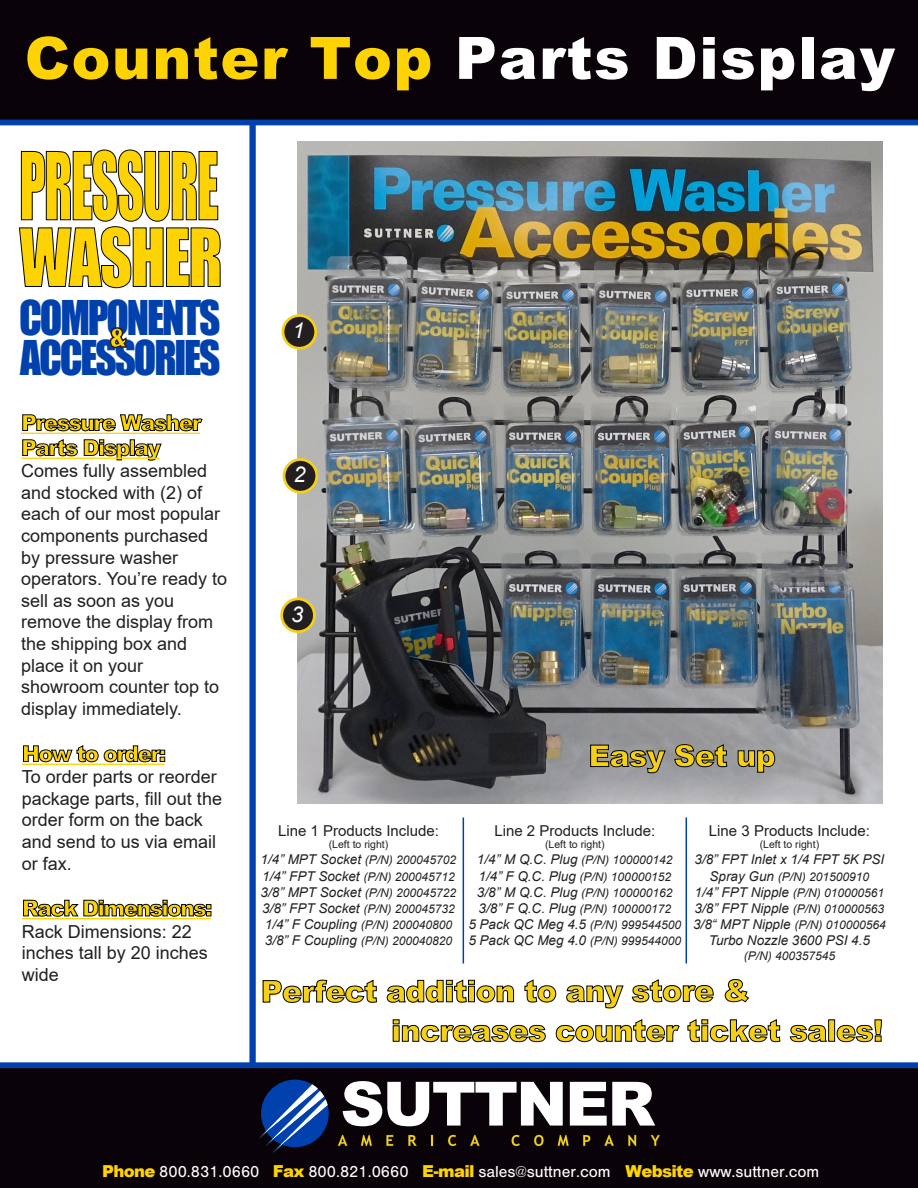
<style>
.page{position:relative;width:918px;height:1188px;background:#fff}
.page>*{position:absolute;margin:0;border:0;box-sizing:border-box;transform-origin:0 0}
.t1{font:86.4px "Impact";letter-spacing:-.03em;color:#fed304;scale:.61 1}
.t2{font:74.1px "Impact";letter-spacing:-.03em;color:#fed304;scale:.86 1}
.t3{font:900 58.5px "Arial";letter-spacing:.03em;color:#fff}
.t4{font:43.95px/39.5px "Impact";letter-spacing:-.055em;color:#0041ad;scale:.94 1}
.t5{font:900 30px "Arial";letter-spacing:-.02em;color:#f6d017}
.t6{font:28.2px "Impact";color:#fed304}
.t7{font:900 22.05px/25px "Arial";letter-spacing:-.065em;color:#fed304}
.t8{font:900 21.9px "Arial";letter-spacing:-.065em;color:#fed304}
.t9{font:italic 21.75px "Arial";color:#fff}
.t10{font:18px/21.6px "Arial";color:#231f20}
.t11{font:16.5px "Nimbus San";color:#fff}
.t12{font:15px "Arial";color:#231f20}
.t13{font:italic 13.5px "Arial";color:#231f20}
.t14{font:italic 12px/16.2px "Arial";color:#231f20;text-align:center}
.t15{font:10.5px "Arial";color:#231f20}
.s1{color:#fed304}
.s2{font-size:13.5px}
.s3{font-family:"Arial";font-weight:900;color:#fed304}
</style>
<div class="page">
<img style="left:297px;top:142px;width:586px;height:661px">
<svg style="left:263px;top:980px;width:114px;height:23px"></svg>
<svg style="left:387px;top:980px;width:127px;height:23px"></svg>
<svg style="left:525px;top:980px;width:31px;height:22px"></svg>
<svg style="left:566px;top:985px;width:57px;height:23px"></svg>
<svg style="left:632px;top:979px;width:82px;height:23px"></svg>
<svg style="left:725px;top:979px;width:24px;height:23px"></svg>
<div style="left:250px;top:0;width:5px;height:1188px;background:#0041ad"></div>
<div style="left:1px;top:0;width:917px;height:121px;background:#090208"></div>
<svg style="left:22px;top:414px;width:180px;height:17px"></svg>
<hr style="left:21px;top:433px;width:179px;height:1px;background:#fed304">
<svg style="left:22px;top:439px;width:56px;height:17px"></svg>
<svg style="left:84px;top:439px;width:77px;height:22px"></svg>
<hr style="left:21px;top:458px;width:138px;height:1px;background:#fed304">
<div style="left:0;top:1067px;width:918px;height:121px;background:#090208"></div>
<svg style="left:23px;top:745px;width:142px;height:17px"></svg>
<hr style="left:22px;top:764px;width:143px;height:1px;background:#fed304">
<svg style="left:23px;top:900px;width:188px;height:17px"></svg>
<hr style="left:22px;top:918px;width:189px;height:1px;background:#fed304">
<div style="left:0;top:120px;width:918px;height:5px;background:#0041ad"></div>
<div style="left:0;top:1062px;width:918px;height:6px;background:#0041ad"></div>
<svg style="left:19px;top:149px;width:202px;height:139px"></svg>
<svg style="left:109px;top:327px;width:19px;height:22px"></svg>
<div style="left:261px;top:1080px;width:68px;height:67px;background:#0041ad;border-radius:50%"></div>
<svg style="left:259px;top:1084px;width:69px;height:69px"></svg>
<svg style="left:337px;top:1134px;width:323px;height:12px"></svg>
<svg style="left:343px;top:1081px;width:220px;height:45px"></svg>
<svg style="left:570px;top:1082px;width:85px;height:44px"></svg>
<svg style="left:393px;top:1019px;width:153px;height:23px"></svg>
<svg style="left:556px;top:1019px;width:124px;height:23px"></svg>
<svg style="left:688px;top:1019px;width:92px;height:23px"></svg>
<svg style="left:790px;top:1025px;width:37px;height:17px"></svg>
<div style="left:828px;top:1020px;width:7px;height:21px;border:1px solid #040503"></div>
<svg style="left:837px;top:1019px;width:45px;height:23px"></svg>
<svg style="left:590px;top:745px;width:76px;height:28px;background:#7d7e80"></svg>
<svg style="left:674px;top:744px;width:53px;height:23px"></svg>
<svg style="left:738px;top:750px;width:37px;height:23px"></svg>
<div style="left:283px;top:315px;width:33px;height:33px;background:#231f20;border-radius:50%"></div>
<div style="left:282px;top:314px;width:35px;height:36px;border:3px solid #f6d017;border-radius:50%"></div>
<div style="left:284px;top:459px;width:33px;height:33px;background:#231f20;border-radius:50%"></div>
<div style="left:283px;top:458px;width:35px;height:36px;border:3px solid #f6d017;border-radius:50%"></div>
<div style="left:282px;top:599px;width:32px;height:33px;background:#231f20;border-radius:50%"></div>
<div style="left:280px;top:598px;width:36px;height:35px;border:3px solid #f6d017;border-radius:50%"></div>
<hr style="left:463px;top:817px;width:1px;height:146px;background:#0041ad">
<hr style="left:686px;top:817px;width:1px;height:146px;background:#0041ad">
<h3 class="t3" style="left:25px;top:16px;width:872px"><span class="s1">Counter Top</span> Parts Display</h3>
<h1 class="t1" style="left:19px;top:119px;width:329px">PRESSURE</h1>
<h2 class="t2" style="left:19px;top:200px;width:238px">WASHER</h2>
<h3 class="t4" style="left:19px;top:297px;width:216px">COMPONENTS<br>ACCESSORIES</h3>
<h3 class="t6" style="left:110px;top:314px;width:18px">&amp;</h3>
<h3 class="t7" style="left:21px;top:409px;width:182px">Pressure Washer<br>Parts Display</h3>
<p class="t10" style="left:21px;top:460px;width:208px">Comes fully assembled and stocked with (2) of each of our most popular components purchased by pressure washer operators. You’re ready to sell as soon as you remove the display from the shipping box and place it on your showroom counter top to display immediately.</p>
<h3 class="t8" style="left:22px;top:738px;width:146px">How to order:</h3>
<h3 class="t10" style="left:22px;top:766px;width:202px">To order parts or reorder package parts, fill out the order form on the back and send to us via email or fax.</h3>
<h3 class="t8" style="left:22px;top:892px;width:192px">Rack Dimensions:</h3>
<h3 class="t10" style="left:22px;top:920px;width:188px">Rack Dimensions: 22 inches tall by 20 inches wide</h3>
<h3 class="t9" style="left:292px;top:316px;width:14px">1</h3>
<h3 class="t9" style="left:293px;top:460px;width:14px">2</h3>
<h3 class="t9" style="left:291px;top:600px;width:14px">3</h3>
<h3 class="t5" style="left:588px;top:734px;width:189px">Easy Set up</h3>
<p class="t12" style="left:278px;top:820px;width:162px">Line 1 Products Include:</p>
<p class="t15" style="left:329px;top:837px;width:61px">(Left to right)</p>
<p class="t14" style="left:261px;top:852px;width:197px"><span class="s2">1/4” MPT Socket</span> (P/N) 200045702<br><span class="s2">1/4” FPT Socket</span> (P/N) 200045712<br><span class="s2">3/8” MPT Socket</span> (P/N) 200045722<br><span class="s2">3/8” FPT Socket</span> (P/N) 200045732<br><span class="s2">1/4” F Coupling</span> (P/N) 200040800<br><span class="s2">3/8” F Coupling</span> (P/N) 200040820</p>
<p class="t12" style="left:494px;top:820px;width:162px">Line 2 Products Include:</p>
<p class="t15" style="left:545px;top:837px;width:61px">(Left to right)</p>
<p class="t14" style="left:468px;top:852px;width:214px"><span class="s2">1/4” M Q.C. Plug</span> (P/N) 100000142<br><span class="s2">1/4” F Q.C. Plug</span> (P/N) 100000152<br><span class="s2">3/8” M Q.C. Plug</span> (P/N) 100000162<br><span class="s2">3/8” F Q.C. Plug</span> (P/N) 100000172<br><span class="s2">5 Pack QC Meg 4.5</span> (P/N) 999544500<br><span class="s2">5 Pack QC Meg 4.0</span> (P/N) 999544000</p>
<p class="t12" style="left:709px;top:820px;width:162px">Line 3 Products Include:</p>
<p class="t15" style="left:760px;top:837px;width:61px">(Left to right)</p>
<p class="t13" style="left:695px;top:851px;width:191px">3/8” FPT Inlet x 1/4 FPT 5K PSI</p>
<p class="t14" style="left:693px;top:868px;width:194px"><span class="s2">Spray Gun</span> (P/N) 201500910<br><span class="s2">1/4” FPT Nipple</span> (P/N) 010000561<br><span class="s2">3/8” FPT Nipple</span> (P/N) 010000563<br><span class="s2">3/8“ MPT Nipple</span> (P/N) 010000564</p>
<p class="t13" style="left:709px;top:932px;width:163px">Turbo Nozzle 3600 PSI 4.5</p>
<p class="t14" style="left:744px;top:948px;width:93px">(P/N) 400357545</p>
<h3 class="t5" style="left:261px;top:969px;width:490px">Perfect addition to any store &amp;</h3>
<h3 class="t5" style="left:391px;top:1009px;width:493px">increases counter ticket sales!</h3>
<h3 class="t11" style="left:102px;top:1163px;width:719px"><span class="s3">Phone</span> 800.831.0660 <span class="s3">Fax</span> 800.821.0660 <span class="s3">E-mail</span> sales@suttner.com <span class="s3">Website</span> www.suttner.com</h3>
</div>
